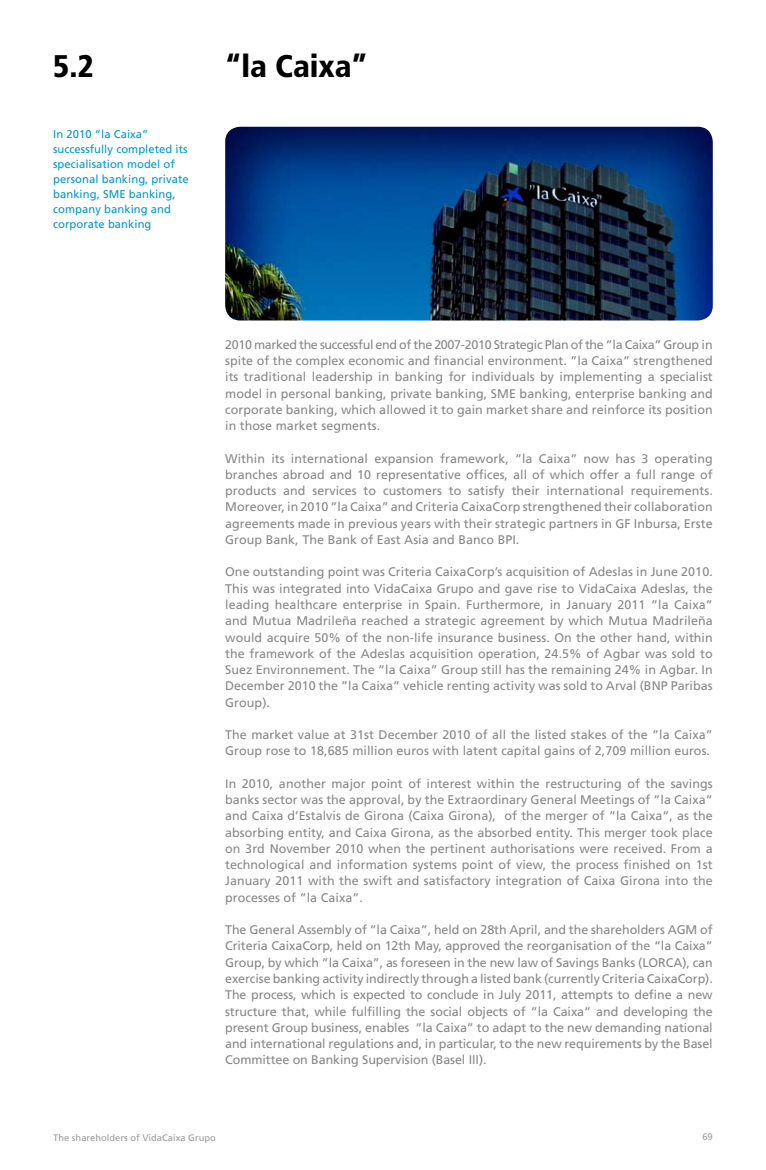
<style>
.page{position:relative;width:766px;height:1170px;background:#fff}
.page>*{position:absolute;margin:0;border:0;box-sizing:border-box;transform-origin:0 0}
.t1{font:900 condensed 31.25px "Frutiger LT Std";color:#000}
.t2{font:12.5px/16.2px "Frutiger LT Std";letter-spacing:.005em;color:#878889;text-align:justify}
.t3{font:11.25px/15px "Frutiger LT Std";letter-spacing:.005em;color:#0098d4}
.t4{font:9.38px "Frutiger LT Std";color:#9c9d9f}
</style>
<div class="page">
<img style="left:225px;top:127px;width:487px;height:193px;border-radius:15px">
<h1 class="t1" style="left:53px;top:47px;width:42px">5.2</h1>
<h1 class="t1" style="left:225px;top:47px;width:144px">“la Caixa”</h1>
<p class="t3" style="left:53px;top:127px;width:137px">In 2010 “la Caixa” successfully completed its specialisation model of personal banking, private banking, SME banking, company banking and corporate banking</p>
<p class="t2" style="left:225px;top:336px;width:489px">2010 marked the successful end of the 2007-2010 Strategic Plan of the ”la Caixa” Group in spite of the complex economic and financial environment. ”la Caixa” strengthened its traditional leadership in banking for individuals by implementing a specialist model in personal banking, private banking, SME banking, enterprise banking and corporate banking, which allowed it to gain market share and reinforce its position in those market segments.</p>
<p class="t2" style="left:225px;top:450px;width:489px">Within its international expansion framework, ”la Caixa” now has 3 operating branches abroad and 10 representative offices, all of which offer a full range of products and services to customers to satisfy their international requirements.<br>Moreover, in 2010 ”la Caixa” and Criteria CaixaCorp strengthened their collaboration agreements made in previous years with their strategic partners in GF Inbursa, Erste Group Bank, The Bank of East Asia and Banco BPI.</p>
<p class="t2" style="left:225px;top:564px;width:489px">One outstanding point was Criteria CaixaCorp’s acquisition of Adeslas in June 2010.<br>This was integrated into VidaCaixa Grupo and gave rise to VidaCaixa Adeslas, the leading healthcare enterprise in Spain. Furthermore, in January 2011 ”la Caixa” and Mutua Madrileña reached a strategic agreement by which Mutua Madrileña would acquire 50% of the non-life insurance business. On the other hand, within the framework of the Adeslas acquisition operation, 24.5% of Agbar was sold to Suez Environnement. The ”la Caixa” Group still has the remaining 24% in Agbar. In December 2010 the ”la Caixa” vehicle renting activity was sold to Arval (BNP Paribas Group).</p>
<p class="t2" style="left:225px;top:726px;width:489px">The market value at 31st December 2010 of all the listed stakes of the ”la Caixa”<br>Group rose to 18,685 million euros with latent capital gains of 2,709 million euros.</p>
<p class="t2" style="left:225px;top:775px;width:489px">In 2010, another major point of interest within the restructuring of the savings banks sector was the approval, by the Extraordinary General Meetings of ”la Caixa” and Caixa d’Estalvis de Girona (Caixa Girona), of the merger of ”la Caixa”, as the absorbing entity, and Caixa Girona, as the absorbed entity. This merger took place on 3rd November 2010 when the pertinent authorisations were received. From a technological and information systems point of view, the process finished on 1st January 2011 with the swift and satisfactory integration of Caixa Girona into the processes of ”la Caixa”.</p>
<p class="t2" style="left:225px;top:921px;width:489px">The General Assembly of ”la Caixa”, held on 28th April, and the shareholders AGM of Criteria CaixaCorp, held on 12th May, approved the reorganisation of the “la Caixa” Group, by which ”la Caixa”, as foreseen in the new law of Savings Banks (LORCA), can exercise banking activity indirectly through a listed bank (currently Criteria CaixaCorp).<br>The process, which is expected to conclude in July 2011, attempts to define a new structure that, while fulfilling the social objects of ”la Caixa” and developing the present Group business, enables ”la Caixa” to adapt to the new demanding national and international regulations and, in particular, to the new requirements by the Basel Committee on Banking Supervision (Basel III).</p>
<p class="t4" style="left:53px;top:1132px;width:164px">The shareholders of VidaCaixa Grupo</p>
<p class="t4" style="left:702px;top:1131px;width:12px">69</p>
</div>
